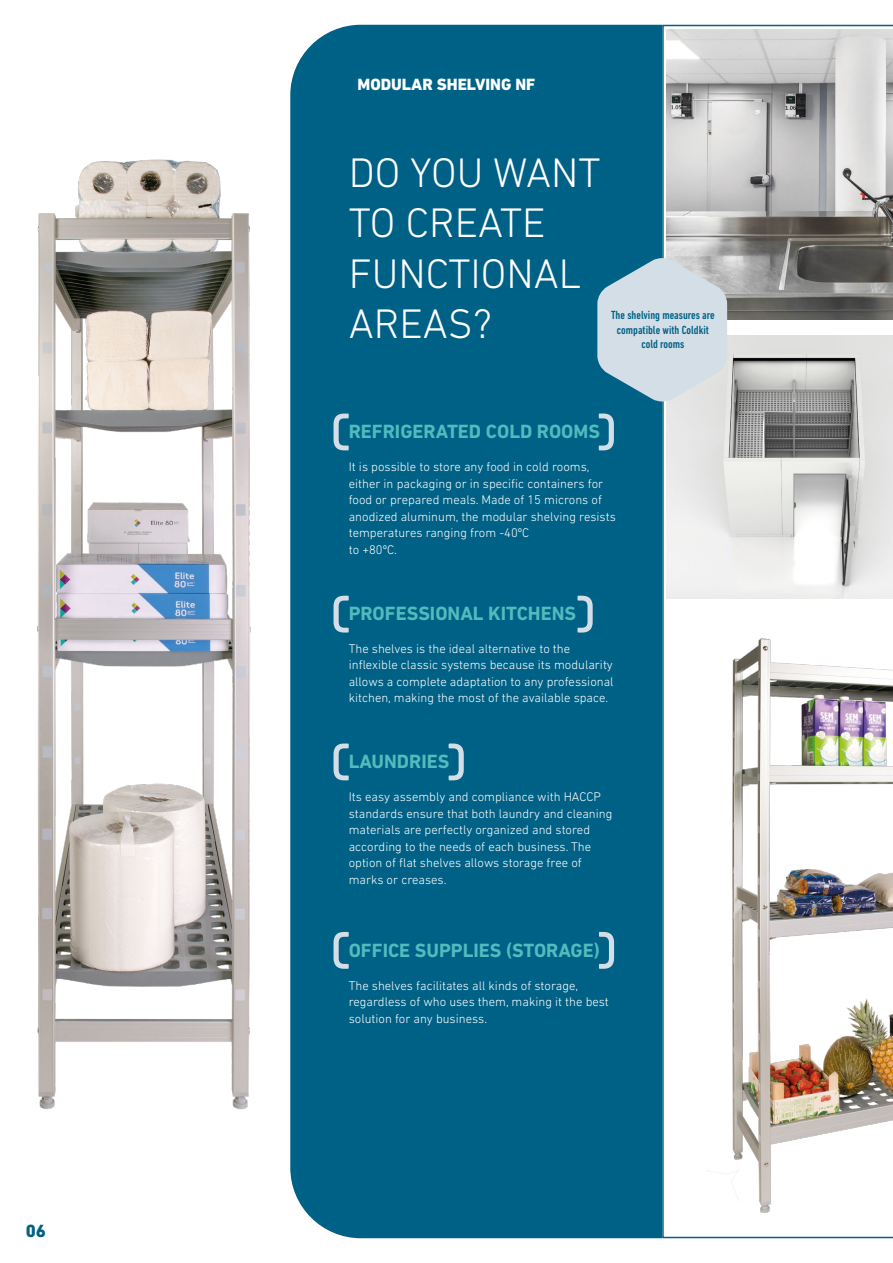
<style>
.page{position:relative;width:893px;height:1263px;background:#fff}
.page>*{position:absolute;margin:0;border:0;box-sizing:border-box;transform-origin:0 0}
.t1{font:300 42px/50.4px "DIN Next LT Pro";color:#fff}
.t2{font:700 19.5px "DIN Next LT Pro";color:#50bcbd}
.t3{font:800 18px "DIN Next LT Pro";color:#006186}
.t4{font:800 16.65px "DIN Next LT Pro";color:#fff}
.t5{font:300 12.75px/16.5px "DIN Next LT Pro";color:#fff}
.t6{font:500 condensed 12px/14.4px "DIN Next LT Pro";color:#006186;text-align:center}
</style>
<div class="page">
<div style="left:290px;top:25px;width:371px;height:1213px;background:#006186"></div>
<img style="left:37px;top:159px;width:214px;height:951px">
<svg style="left:661px;top:24px;width:232px;height:1215px"></svg>
<img style="left:667px;top:29px;width:226px;height:291px">
<svg style="left:597px;top:258px;width:130px;height:143px;background:#bacdd8"></svg>
<svg style="left:334px;top:596px;width:15px;height:36px"></svg>
<svg style="left:334px;top:414px;width:15px;height:36px"></svg>
<svg style="left:334px;top:743px;width:15px;height:37px"></svg>
<svg style="left:334px;top:932px;width:15px;height:37px"></svg>
<svg style="left:577px;top:596px;width:16px;height:36px"></svg>
<svg style="left:449px;top:743px;width:15px;height:37px"></svg>
<svg style="left:599px;top:932px;width:15px;height:37px"></svg>
<svg style="left:599px;top:414px;width:15px;height:36px"></svg>
<h3 class="t3" style="left:26px;top:1220px;width:22px">06</h3>
<h3 class="t4" style="left:358px;top:74px;width:179px">MODULAR SHELVING NF</h3>
<h1 class="t1" style="left:349px;top:147px;width:253px">DO YOU WANT<br>TO CREATE<br>FUNCTIONAL<br>AREAS?</h1>
<p class="t6" style="left:611px;top:308px;width:105px">The shelving measures are compatible with Coldkit cold rooms</p>
<h2 class="t2" style="left:349px;top:420px;width:253px">REFRIGERATED COLD ROOMS</h2>
<p class="t5" style="left:349px;top:459px;width:269px">It is possible to store any food in cold rooms, either in packaging or in specific containers for food or prepared meals. Made of 15 microns of anodized aluminum, the modular shelving resists temperatures ranging from -40ºC<br>to +80ºC.</p>
<h2 class="t2" style="left:349px;top:602px;width:229px">PROFESSIONAL KITCHENS</h2>
<p class="t5" style="left:349px;top:640px;width:266px">The shelves is the ideal alternative to the inflexible classic systems because its modularity allows a complete adaptation to any professional kitchen, making the most of the available space.</p>
<h2 class="t2" style="left:349px;top:750px;width:102px">LAUNDRIES</h2>
<p class="t5" style="left:349px;top:789px;width:265px">Its easy assembly and compliance with HACCP standards ensure that both laundry and cleaning materials are perfectly organized and stored according to the needs of each business. The option of flat shelves allows storage free of marks or creases.</p>
<h2 class="t2" style="left:349px;top:939px;width:253px">OFFICE SUPPLIES (STORAGE)</h2>
<p class="t5" style="left:349px;top:977px;width:262px">The shelves facilitates all kinds of storage, regardless of who uses them, making it the best solution for any business.</p>
</div>
